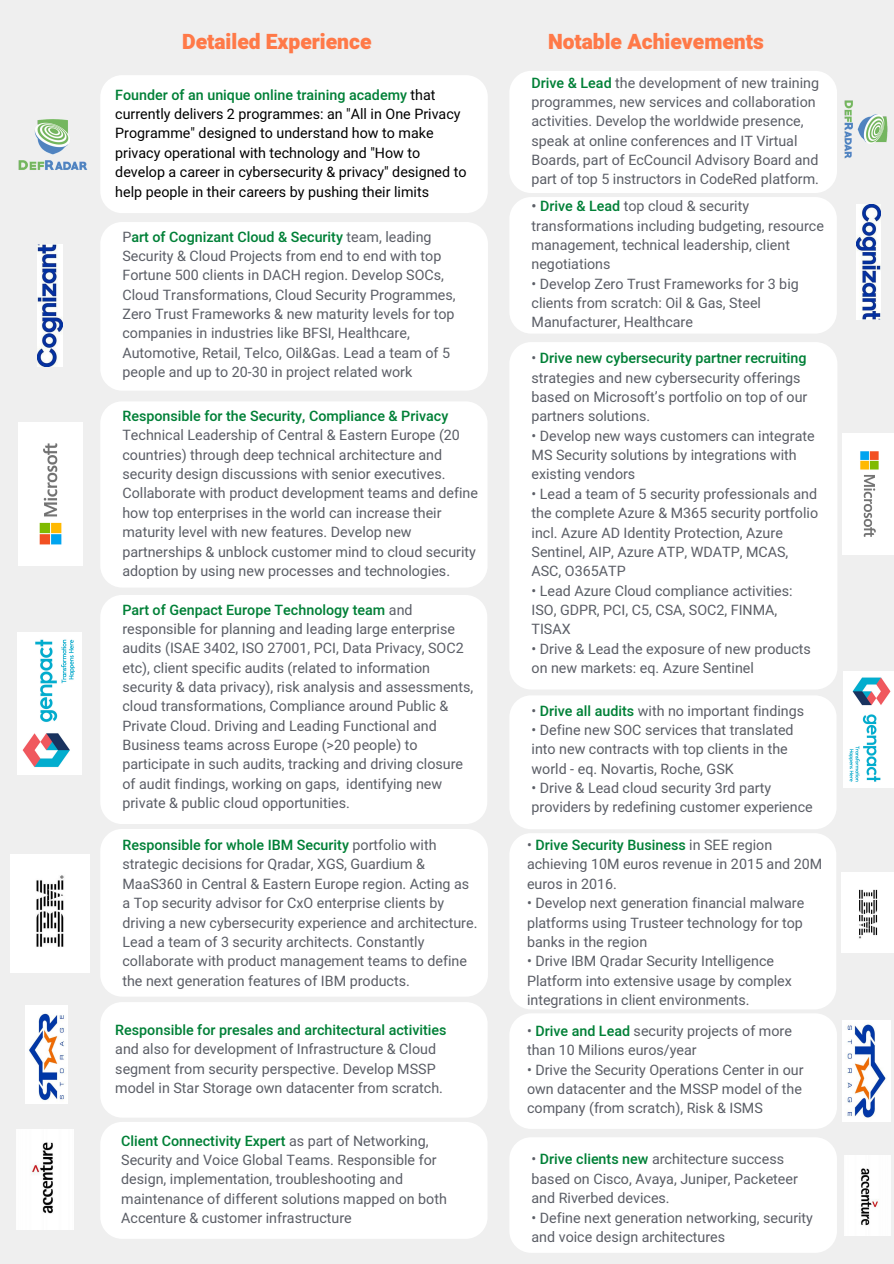
<style>
.page{position:relative;width:894px;height:1264px;background:#fff}
.page>*{position:absolute;margin:0;border:0;box-sizing:border-box;transform-origin:0 0}
.t1{font:900 21px "Heebo";color:#ff7948}
.t2{font:14.25px/19.4px "Heebo";color:#5b5e66}
.t3{font:14.25px/19.4px "Heebo";color:#000}
.t4{font:500 14.25px "Heebo";color:#008037}
.s1{font-weight:500;color:#008037}
.s2{font-weight:500}
</style>
<div class="page">
<div style="left:0;top:0;width:893px;height:1263px;background:#efefef"></div>
<div style="left:100px;top:75px;width:387px;height:138px;background:#fff;border-radius:22px"></div>
<div style="left:509px;top:197px;width:327px;height:136px;background:#fff;border-radius:22px"></div>
<div style="left:100px;top:222px;width:388px;height:168px;background:#fff;border-radius:22px"></div>
<img style="left:37px;top:244px;width:26px;height:123px">
<div style="left:100px;top:401px;width:387px;height:186px;background:#fff;border-radius:22px"></div>
<div style="left:100px;top:595px;width:387px;height:229px;background:#fff;border-radius:22px"></div>
<img style="left:18px;top:422px;width:64px;height:143px">
<img style="left:18px;top:632px;width:64px;height:142px">
<div style="left:100px;top:829px;width:388px;height:167px;background:#fff;border-radius:22px"></div>
<img style="left:10px;top:854px;width:79px;height:118px">
<div style="left:100px;top:1002px;width:387px;height:115px;background:#fff;border-radius:22px"></div>
<div style="left:100px;top:1121px;width:387px;height:117px;background:#fff;border-radius:22px"></div>
<img style="left:25px;top:1005px;width:42px;height:98px">
<img style="left:17px;top:1129px;width:56px;height:100px">
<div style="left:509px;top:342px;width:328px;height:347px;background:#fff;border-radius:22px"></div>
<img style="left:856px;top:204px;width:24px;height:115px">
<img style="left:842px;top:434px;width:51px;height:120px">
<div style="left:509px;top:695px;width:327px;height:134px;background:#fff;border-radius:22px"></div>
<img style="left:843px;top:671px;width:50px;height:116px">
<div style="left:509px;top:833px;width:327px;height:176px;background:#fff;border-radius:22px"></div>
<img style="left:841px;top:872px;width:52px;height:80px">
<div style="left:509px;top:1013px;width:327px;height:115px;background:#fff;border-radius:22px"></div>
<div style="left:509px;top:1137px;width:327px;height:115px;background:#fff;border-radius:22px"></div>
<img style="left:842px;top:1020px;width:47px;height:101px">
<img style="left:844px;top:1155px;width:45px;height:80px">
<div style="left:509px;top:71px;width:327px;height:122px;background:#fff;border-radius:22px"></div>
<img style="left:18px;top:119px;width:70px;height:51px">
<img style="left:844px;top:100px;width:44px;height:59px">
<h1 class="t1" style="left:182px;top:27px;width:191px">Detailed Experience</h1>
<h1 class="t1" style="left:548px;top:27px;width:217px">Notable Achievements</h1>
<p class="t3" style="left:115px;top:86px;width:353px"><span class="s1">Founder of an unique online training academy</span> that currently delivers 2 programmes: an "All in One Privacy Programme" designed to understand how to make privacy operational with technology and "How to develop a career in cybersecurity &amp; privacy" designed to help people in their careers by pushing their limits</p>
<p class="t2" style="left:122px;top:227px;width:334px">P<span class="s1">art of Cognizant Cloud &amp; Security</span> team, leading Security &amp; Cloud Projects from end to end with top Fortune 500 clients in DACH region. Develop SOCs, Cloud Transformations, Cloud Security Programmes, Zero Trust Frameworks &amp; new maturity levels for top companies in industries like BFSI, Healthcare, Automotive, Retail, Telco, Oil&amp;Gas. Lead a team of 5 people and up to 20-30 in project related work</p>
<p class="t4" style="left:122px;top:406px;width:327px">Responsible for the Security, Compliance &amp; Privacy</p>
<p class="t2" style="left:122px;top:426px;width:357px">Technical Leadership of Central &amp; Eastern Europe (20 countries) through deep technical architecture and security design discussions with senior executives.<br>Collaborate with product development teams and define how top enterprises in the world can increase their maturity level with new features. Develop new partnerships &amp; unblock customer mind to cloud security adoption by using new processes and technologies.</p>
<p class="t2" style="left:122px;top:600px;width:352px"><span class="s1">Part of Genpact Europe Technology team</span> and responsible for planning and leading large enterprise audits (ISAE 3402, ISO 27001, PCI, Data Privacy, SOC2 etc), client specific audits (related to information security &amp; data privacy), risk analysis and assessments, cloud transformations, Compliance around Public &amp; Private Cloud. Driving and Leading Functional and Business teams across Europe (&gt;20 people) to participate in such audits, tracking and driving closure of audit findings, working on gaps, identifying new private &amp; public cloud opportunities.</p>
<p class="t2" style="left:122px;top:836px;width:356px"><span class="s1">Responsible for whole IBM Security</span> portfolio with strategic decisions for Qradar, XGS, Guardium &amp; MaaS360 in Central &amp; Eastern Europe region. Acting as a Top security advisor for CxO enterprise clients by driving a new cybersecurity experience and architecture.<br>Lead a team of 3 security architects. Constantly collaborate with product management teams to define the next generation features of IBM products.</p>
<p class="t4" style="left:115px;top:1019px;width:332px">Responsible for presales and architectural activities</p>
<p class="t2" style="left:115px;top:1040px;width:329px">and also for development of Infrastructure &amp; Cloud segment from security perspective. Develop MSSP model in Star Storage own datacenter from scratch.</p>
<p class="t2" style="left:121px;top:1131px;width:327px"><span class="s1">Client Connectivity Expert</span> as part of Networking, Security and Voice Global Teams. Responsible for design, implementation, troubleshooting and maintenance of different solutions mapped on both Accenture &amp; customer infrastructure</p>
<p class="t2" style="left:531px;top:73px;width:289px"><span class="s1">Drive &amp; Lead</span> the development of new training programmes, new services and collaboration activities. Develop the worldwide presence, speak at online conferences and IT Virtual Boards, part of EcCouncil Advisory Board and part of top 5 instructors in CodeRed platform.</p>
<p class="t2" style="left:531px;top:197px;width:294px"><span class="s2">•</span> <span class="s1">Drive &amp; Lead</span> top cloud &amp; security transformations including budgeting, resource management, technical leadership, client negotiations</p>
<p class="t2" style="left:531px;top:274px;width:269px">• Develop Zero Trust Frameworks for 3 big clients from scratch: Oil &amp; Gas, Steel<br>Manufacturer, Healthcare</p>
<p class="t2" style="left:531px;top:349px;width:277px">• <span class="s1">Drive new cybersecurity partner recruiting </span>strategies and new cybersecurity offerings based on Microsoft’s portfolio on top of our partners solutions.</p>
<p class="t2" style="left:531px;top:426px;width:284px">• Develop new ways customers can integrate<br>MS Security solutions by integrations with existing vendors</p>
<p class="t2" style="left:531px;top:484px;width:288px">• Lead a team of 5 security professionals and the complete Azure &amp; M365 security portfolio incl. Azure AD Identity Protection, Azure Sentinel, AIP, Azure ATP, WDATP, MCAS, ASC, O365ATP</p>
<p class="t2" style="left:531px;top:581px;width:262px">• Lead Azure Cloud compliance activities:<br>ISO, GDPR, PCI, C5, CSA, SOC2, FINMA,<br>TISAX</p>
<p class="t2" style="left:531px;top:639px;width:281px">• Drive &amp; Lead the exposure of new products on new markets: eq. Azure Sentinel</p>
<p class="t2" style="left:531px;top:701px;width:274px">• <span class="s1">Drive all audits</span> with no important findings</p>
<p class="t2" style="left:531px;top:720px;width:263px">• Define new SOC services that translated into new contracts with top clients in the world - eq. Novartis, Roche, GSK</p>
<p class="t2" style="left:531px;top:779px;width:283px">• Drive &amp; Lead cloud security 3rd party providers by redefining customer experience</p>
<p class="t2" style="left:527px;top:836px;width:297px">• <span class="s1">Drive Security Business</span> in SEE region achieving 10M euros revenue in 2015 and 20M euros in 2016.</p>
<p class="t2" style="left:527px;top:894px;width:279px;text-align:justify">• Develop next generation financial malware platforms using Trusteer technology for top banks in the region</p>
<p class="t2" style="left:527px;top:952px;width:266px">• Drive IBM Qradar Security Intelligence<br>Platform into extensive usage by complex integrations in client environments.</p>
<p class="t2" style="left:527px;top:1021px;width:266px">• <span class="s1">Drive and Lead</span> security projects of more than 10 Milions euros/year</p>
<p class="t2" style="left:527px;top:1060px;width:278px;text-align:justify">• Drive the Security Operations Center in our own datacenter and the MSSP model of the company (from scratch), Risk &amp; ISMS</p>
<p class="t2" style="left:531px;top:1150px;width:268px">• <span class="s1">Drive clients new</span> architecture success based on Cisco, Avaya, Juniper, Packeteer and Riverbed devices.</p>
<p class="t2" style="left:531px;top:1208px;width:283px">• Define next generation networking, security and voice design architectures</p>
</div>
